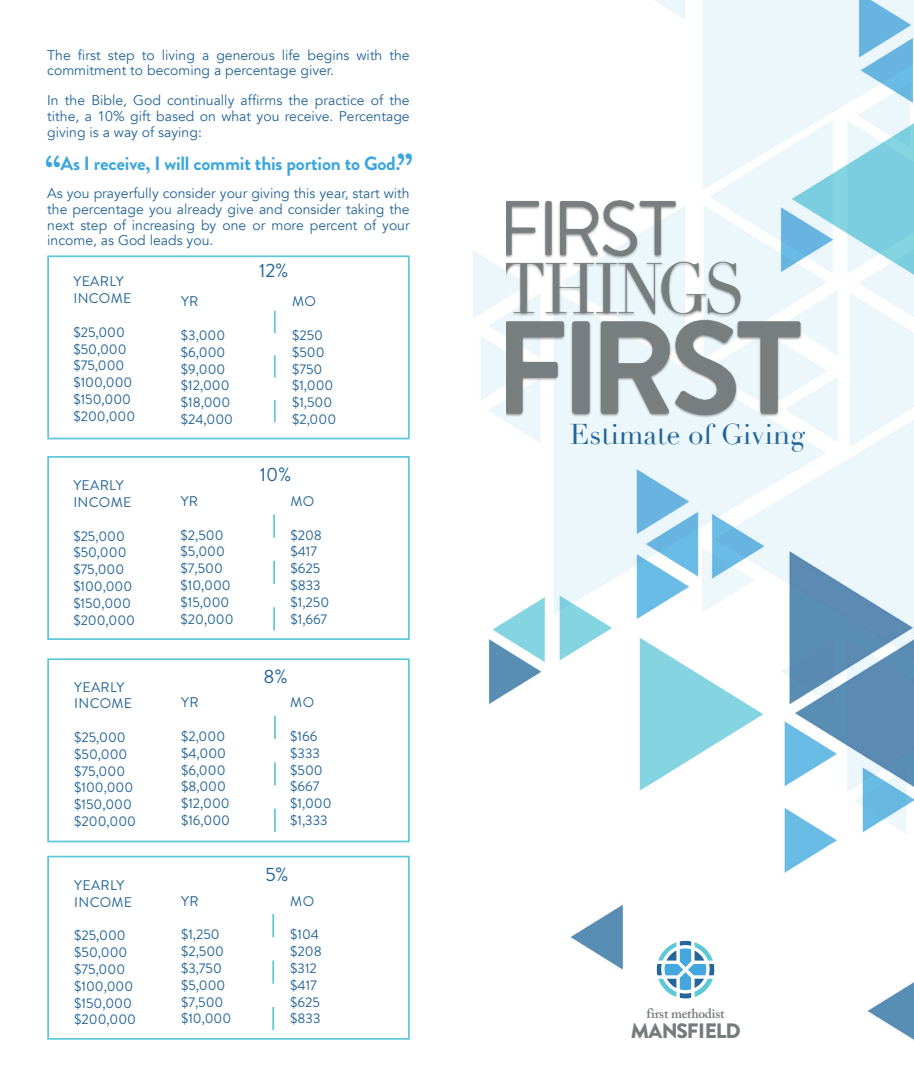
<style>
.page{position:relative;width:914px;height:1087px;background:#fff}
.page>*{position:absolute;margin:0;border:0;box-sizing:border-box;transform-origin:0 0}
.t1{font:28px "Didot";color:#246598}
.t2{font:900 20.82px "Brandon Grotesque";letter-spacing:-.035em;color:#767c7d}
.t3{font:700 19.25px "Brandon Grotesque";letter-spacing:-.01em;color:#39a6dd}
.t4{font:19.25px "Brandon Grotesque";color:#246598}
.t5{font:14px/16.8px "Brandon Grotesque";color:#246598}
.t6{font:14px/15.8px "Avenir";color:#246598;text-align:justify}
.t7{font:14px/16.8px "Brandon Grotesque";letter-spacing:.02em;color:#246598}
.t8{font:600 13.47px "Adobe Caslon Pro";letter-spacing:-.02em;color:#767c7d}
.s1{font-size:40.25px}
.s2{font-size:14px}
</style>
<div class="page">
<img style="left:47px;top:0;width:867px;height:1040px">
<svg style="left:272px;top:914px;width:2px;height:116px"></svg>
<hr style="left:157px;top:879px;width:1px;height:147px;background:#fff">
<div style="left:47px;top:856px;width:363px;height:184px;border:2px solid #5ec8d8"></div>
<hr style="left:158px;top:276px;width:1px;height:146px;background:#fff">
<svg style="left:274px;top:311px;width:2px;height:111px"></svg>
<div style="left:47px;top:255px;width:363px;height:184px;border:2px solid #5ec8d8"></div>
<svg style="left:273px;top:514px;width:2px;height:116px"></svg>
<hr style="left:158px;top:480px;width:1px;height:146px;background:#fff">
<div style="left:47px;top:456px;width:363px;height:184px;border:2px solid #5ec8d8"></div>
<svg style="left:274px;top:716px;width:2px;height:116px"></svg>
<hr style="left:159px;top:681px;width:1px;height:147px;background:#fff">
<div style="left:47px;top:658px;width:363px;height:184px;border:2px solid #5ec8d8"></div>
<svg style="left:656px;top:941px;width:58px;height:57px"></svg>
<img style="left:506px;top:190px;width:362px;height:227px">
<p class="t6" style="left:47px;top:47px;width:364px">The first step to living a generous life begins with the commitment to becoming a percentage giver.</p>
<p class="t6" style="left:47px;top:93px;width:364px">In the Bible, God continually affirms the practice of the tithe, a 10% gift based on what you receive. Percentage giving is a way of saying:</p>
<h3 class="t3" style="left:45px;top:150px;width:369px"><span class="s1">“</span>As I receive, I will commit this portion to God.<span class="s1">”</span></h3>
<p class="t6" style="left:47px;top:186px;width:364px">As you prayerfully consider your giving this year, start with the percentage you already give and consider taking the next step of increasing by one or more percent of your income, as God leads you.</p>
<p class="t7" style="left:73px;top:273px;width:59px">YEARLY<br>INCOME</p>
<p class="t5" style="left:73px;top:324px;width:63px">$25,000 $50,000 $75,000 $100,000 $150,000 $200,000</p>
<p class="t7" style="left:73px;top:477px;width:59px">YEARLY<br>INCOME</p>
<p class="t5" style="left:73px;top:527px;width:63px">$25,000 $50,000 $75,000 $100,000 $150,000 $200,000</p>
<p class="t7" style="left:74px;top:678px;width:59px">YEARLY<br>INCOME</p>
<p class="t5" style="left:74px;top:729px;width:63px">$25,000 $50,000 $75,000 $100,000 $150,000 $200,000</p>
<p class="t7" style="left:74px;top:877px;width:59px">YEARLY<br>INCOME</p>
<p class="t5" style="left:74px;top:927px;width:63px">$25,000 $50,000 $75,000 $100,000 $150,000 $200,000</p>
<p class="t5" style="left:181px;top:293px;width:19px">YR</p>
<p class="t5" style="left:181px;top:327px;width:54px">$3,000 $6,000 $9,000 $12,000 $18,000 $24,000</p>
<p class="t5" style="left:181px;top:493px;width:19px">YR</p>
<p class="t5" style="left:181px;top:527px;width:54px">$2,500 $5,000 $7,500 $10,000 $15,000 $20,000</p>
<p class="t5" style="left:181px;top:694px;width:19px">YR</p>
<p class="t5" style="left:181px;top:728px;width:50px">$2,000 $4,000 $6,000 $8,000 $12,000 $16,000</p>
<p class="t5" style="left:181px;top:893px;width:19px">YR</p>
<p class="t5" style="left:181px;top:926px;width:52px">$1,250 $2,500 $3,750 $5,000 $7,500 $10,000</p>
<h3 class="t4" style="left:259px;top:258px;width:31px">12%</h3>
<p class="t5" style="left:292px;top:293px;width:25px">MO</p>
<p class="t5" style="left:292px;top:327px;width:46px">$250 $500 $750 $1,000 $1,500 $2,000</p>
<h3 class="t4" style="left:260px;top:461px;width:33px">10%</h3>
<p class="t5" style="left:290px;top:493px;width:25px">MO</p>
<p class="t5" style="left:290px;top:527px;width:40px">$208 $417 $625 $833 $1,250 $1,667</p>
<h3 class="t4" style="left:263px;top:663px;width:26px">8%</h3>
<p class="t5" style="left:290px;top:694px;width:25px">MO</p>
<p class="t5" style="left:290px;top:728px;width:43px">$166 $333 $500 $667 $1,000 $1,333</p>
<h3 class="t4" style="left:265px;top:861px;width:25px">5%</h3>
<p class="t5" style="left:290px;top:893px;width:25px">MO</p>
<p class="t5" style="left:290px;top:926px;width:33px">$104 $208 $312 $417 $625 $833</p>
<h1 class="t1" style="left:570px;top:417px;width:236px">Estimate of Giving</h1>
<p class="t8" style="left:646px;top:1005px;width:80px"><span class="s2">f</span> irst methodist</p>
<h2 class="t2" style="left:630px;top:1016px;width:112px">MANSFIELD</h2>
</div>
